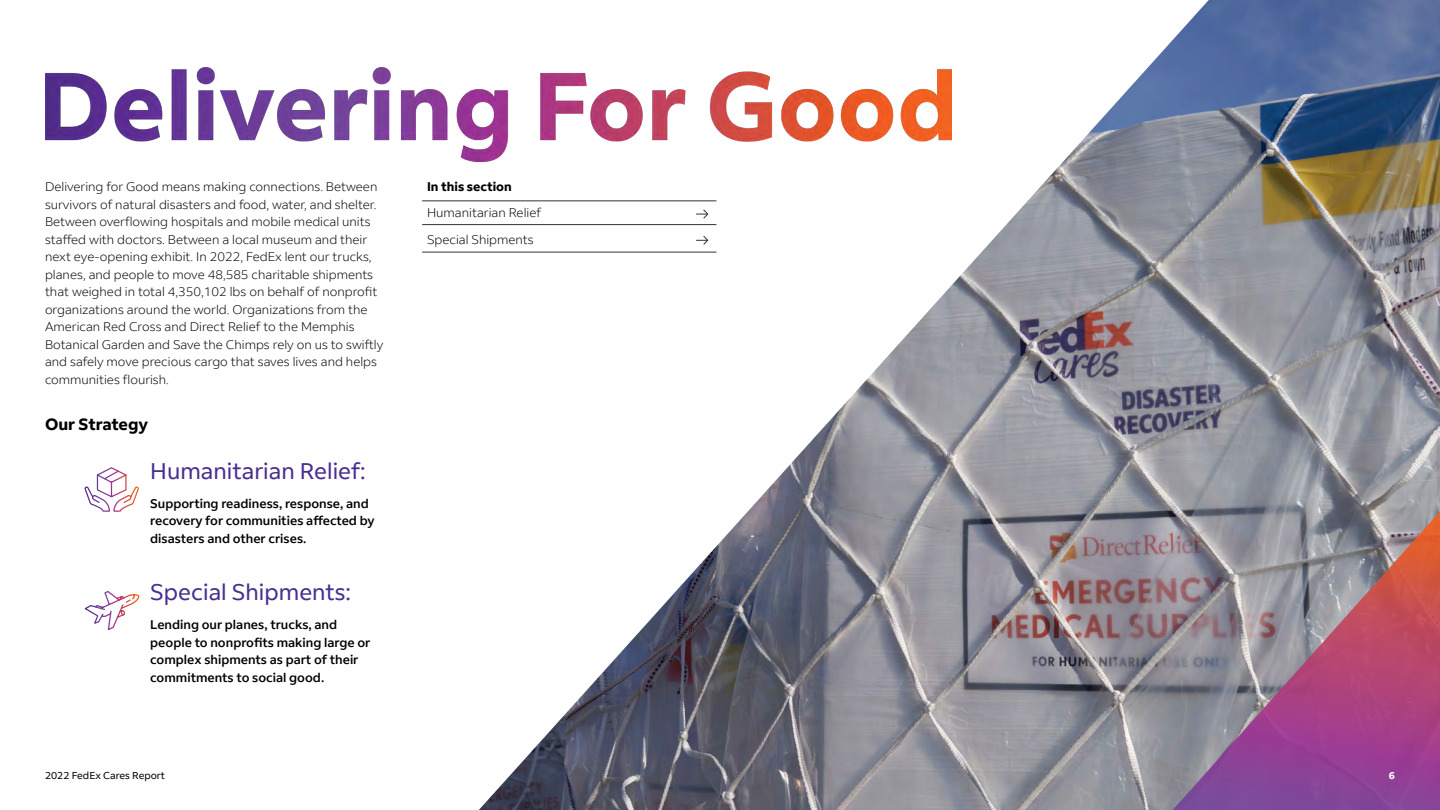
<style>
.page{position:relative;width:1440px;height:810px;background:#fff}
.page>*{position:absolute;margin:0;border:0;box-sizing:border-box;transform-origin:0 0}
.t1{font:22.5px "Fed Ex Sans";color:#472f92}
.t2{font:700 16.25px "Fed Ex Sans";color:#000}
.t3{font:300 12.5px/17.5px "Fed Ex Sans";color:#000}
.t4{font:500 12.5px/17.5px "Fed Ex Sans";color:#000}
.t5{font:700 12.5px "Fed Ex Sans";color:#000}
.t6{font:10px "Fed Ex Sans";color:#000}
.t7{font:700 10px "Fed Ex Sans";color:#fff}
</style>
<div class="page">
<img style="left:479px;top:0;width:961px;height:810px">
<svg style="left:1173px;top:511px;width:267px;height:299px;background:#9a6a8b"></svg>
<img style="left:45px;top:68px;width:906px;height:93px">
<svg style="left:696px;top:209px;width:12px;height:10px"></svg>
<svg style="left:696px;top:236px;width:12px;height:9px"></svg>
<hr style="left:422px;top:201px;width:294px;height:1px;background:#343433">
<hr style="left:422px;top:224px;width:294px;height:1px;background:#343433">
<hr style="left:422px;top:252px;width:294px;height:1px;background:#343433">
<svg style="left:85px;top:467px;width:54px;height:45px"></svg>
<svg style="left:85px;top:591px;width:54px;height:40px"></svg>
<p class="t3" style="left:45px;top:178px;width:340px">Delivering for Good means making connections. Between survivors of natural disasters and food, water, and shelter.<br>Between overflowing hospitals and mobile medical units staffed with doctors. Between a local museum and their next eye-opening exhibit. In 2022, FedEx lent our trucks, planes, and people to move 48,585 charitable shipments that weighed in total 4,350,102 lbs on behalf of nonprofit organizations around the world. Organizations from the American Red Cross and Direct Relief to the Memphis Botanical Garden and Save the Chimps rely on us to swiftly and safely move precious cargo that saves lives and helps communities flourish.</p>
<h2 class="t2" style="left:45px;top:415px;width:105px">Our Strategy</h2>
<h1 class="t1" style="left:150px;top:458px;width:217px">Humanitarian Relief:</h1>
<p class="t4" style="left:150px;top:495px;width:226px">Supporting readiness, response, and recovery for communities affected by disasters and other crises.</p>
<h1 class="t1" style="left:150px;top:580px;width:202px">Special Shipments:</h1>
<p class="t4" style="left:150px;top:616px;width:222px">Lending our planes, trucks, and people to nonprofits making large or complex shipments as part of their commitments to social good.</p>
<p class="t6" style="left:45px;top:769px;width:122px">2022 FedEx Cares Report</p>
<p class="t5" style="left:427px;top:179px;width:86px">In this section</p>
<p class="t3" style="left:427px;top:200px;width:115px;line-height:26.2px">Humanitarian Relief<br>Special Shipments</p>
<p class="t7" style="left:1389px;top:769px;width:8px">6</p>
</div>
